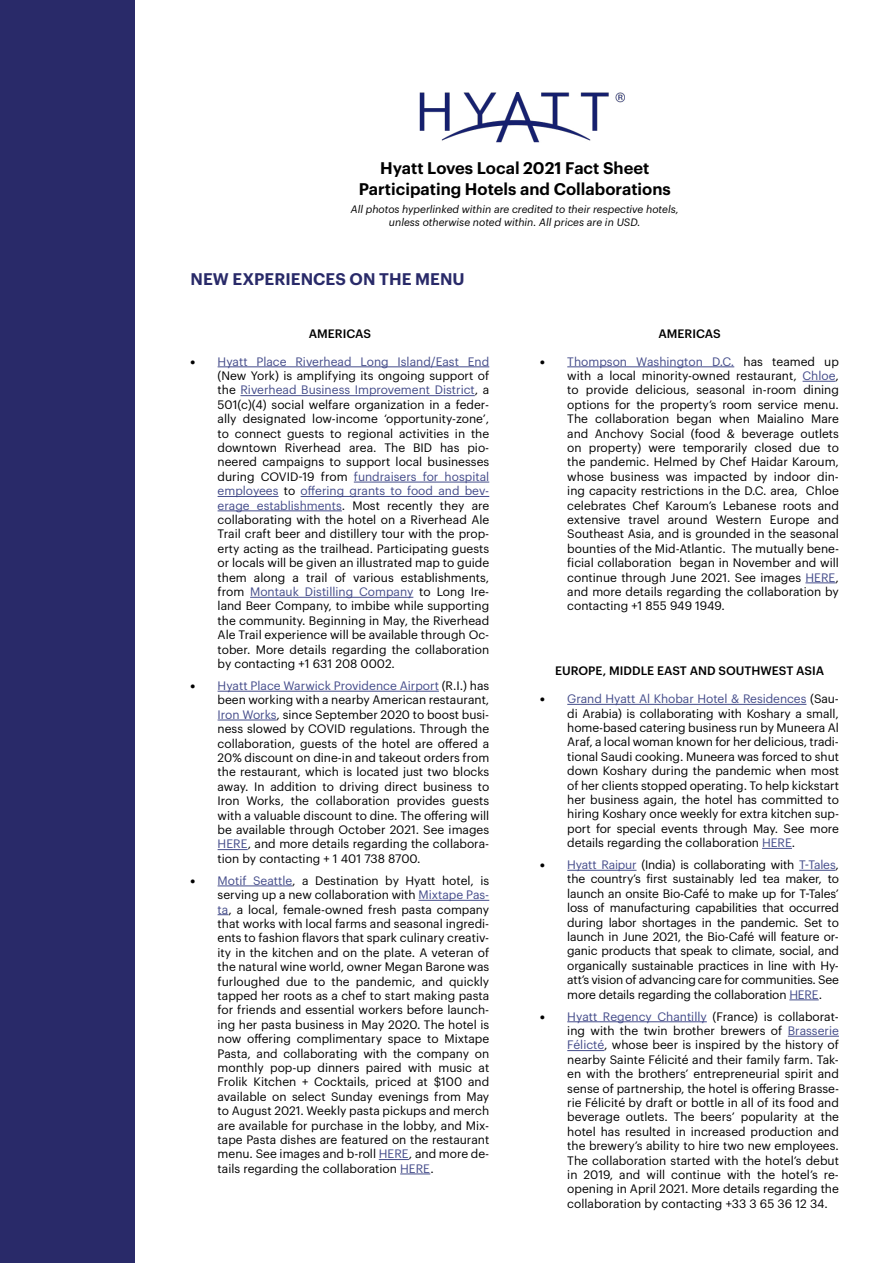
<style>
.page{position:relative;width:893px;height:1263px;background:#fff}
.page>*{position:absolute;margin:0;border:0;box-sizing:border-box;transform-origin:0 0}
.t1{font:600 16.5px/21.6px "Graphik";color:#000;text-align:center}
.t2{font:600 16.5px "Graphik";color:#292a69}
.t3{font:12px/14.4px "Graphik";color:#000;text-align:justify}
.t4{font:500 12px "Graphik";color:#000}
.t5{font:italic 10.5px/12.6px "Graphik";color:#000;text-align:center}
.s1{font-family:"Graphik Super"}
.s2{color:#444c8a}
</style>
<div class="page">
<div style="left:1px;top:0;width:134px;height:1263px;background:#292a69"></div>
<img style="left:419px;top:92px;width:206px;height:50px">
<hr style="left:218px;top:367px;width:271px;height:1px;background:#444c8a">
<hr style="left:240px;top:395px;width:235px;height:1px;background:#444c8a">
<hr style="left:354px;top:482px;width:135px;height:1px;background:#444c8a">
<hr style="left:218px;top:496px;width:61px;height:1px;background:#444c8a">
<hr style="left:301px;top:496px;width:188px;height:1px;background:#444c8a">
<hr style="left:218px;top:511px;width:124px;height:1px;background:#444c8a">
<hr style="left:250px;top:597px;width:163px;height:1px;background:#444c8a">
<hr style="left:218px;top:691px;width:221px;height:1px;background:#444c8a">
<hr style="left:218px;top:720px;width:59px;height:1px;background:#444c8a">
<hr style="left:218px;top:849px;width:30px;height:1px;background:#444c8a">
<hr style="left:218px;top:886px;width:74px;height:1px;background:#444c8a">
<hr style="left:418px;top:900px;width:71px;height:1px;background:#444c8a">
<hr style="left:379px;top:1159px;width:30px;height:1px;background:#444c8a">
<hr style="left:400px;top:1174px;width:30px;height:1px;background:#444c8a">
<hr style="left:567px;top:367px;width:167px;height:1px;background:#444c8a">
<hr style="left:803px;top:381px;width:33px;height:1px;background:#444c8a">
<hr style="left:805px;top:583px;width:31px;height:1px;background:#444c8a">
<hr style="left:567px;top:704px;width:239px;height:1px;background:#444c8a">
<hr style="left:762px;top:848px;width:30px;height:1px;background:#444c8a">
<hr style="left:567px;top:870px;width:69px;height:1px;background:#444c8a">
<hr style="left:799px;top:870px;width:37px;height:1px;background:#444c8a">
<hr style="left:789px;top:999px;width:30px;height:1px;background:#444c8a">
<hr style="left:567px;top:1021px;width:140px;height:1px;background:#444c8a">
<hr style="left:788px;top:1036px;width:51px;height:1px;background:#444c8a">
<hr style="left:567px;top:1050px;width:37px;height:1px;background:#444c8a">
<h1 class="t1" style="left:359px;top:155px;width:314px">Hyatt Loves Local 2021 Fact Sheet<br>Participating Hotels and Collaborations</h1>
<p class="t5" style="left:351px;top:202px;width:329px">All photos hyperlinked within are credited to their respective hotels, unless otherwise noted within. All prices are in USD.</p>
<h1 class="t2" style="left:191px;top:266px;width:276px">NEW EXPERIENCES ON THE MENU</h1>
<p class="t4" style="left:309px;top:324px;width:64px">AMERICAS</p>
<p class="t4" style="left:658px;top:324px;width:64px">AMERICAS</p>
<p class="t3" style="left:218px;top:353px;width:273px;text-indent:-27px"><span class="s1">•</span> <span class="s2">Hyatt Place Riverhead Long Island/East End </span>(New York) is amplifying its ongoing support of the <span class="s2">Riverhead Business Improvement District</span>, a 501(c)(4) social welfare organization in a feder&shy;ally designated low-income ‘opportunity-zone’, to connect guests to regional activities in the downtown Riverhead area. The BID has pio&shy;neered campaigns to support local businesses during COVID-19 from <span class="s2">fundraisers for hospital employees</span> to <span class="s2">offering grants to food and bev&shy;erage establishments</span>. Most recently they are collaborating with the hotel on a Riverhead Ale Trail craft beer and distillery tour with the prop&shy;erty acting as the trailhead. Participating guests or locals will be given an illustrated map to guide them along a trail of various establishments, from <span class="s2">Montauk Distilling Company</span> to Long Ire&shy;land Beer Company, to imbibe while supporting the community. Beginning in May, the Riverhead Ale Trail experience will be available through Oc&shy;tober. More details regarding the collaboration by contacting +1 631 208 0002.</p>
<p class="t3" style="left:218px;top:677px;width:273px;text-indent:-27px"><span class="s1">•</span> <span class="s2">Hyatt Place Warwick Providence Airport</span> (R.I.) has been working with a nearby American restaurant, <span class="s2">Iron Works</span>, since September 2020 to boost busi&shy;ness slowed by COVID regulations. Through the collaboration, guests of the hotel are offered a 20% discount on dine-in and takeout orders from the restaurant, which is located just two blocks away. In addition to driving direct business to Iron Works, the collaboration provides guests with a valuable discount to dine. The offering will be available through October 2021. See images <span class="s2">HERE</span>, and more details regarding the collabora&shy;tion by contacting + 1 401 738 8700.</p>
<p class="t3" style="left:218px;top:872px;width:273px;text-indent:-27px"><span class="s1">•</span> <span class="s2">Motif Seattle</span>, a Destination by Hyatt hotel, is serving up a new collaboration with <span class="s2">Mixtape Pas&shy;ta</span>, a local, female-owned fresh pasta company that works with local farms and seasonal ingredi&shy;ents to fashion flavors that spark culinary creativ&shy;ity in the kitchen and on the plate. A veteran of the natural wine world, owner Megan Barone was furloughed due to the pandemic, and quickly tapped her roots as a chef to start making pasta for friends and essential workers before launch&shy;ing her pasta business in May 2020. The hotel is now offering complimentary space to Mixtape Pasta, and collaborating with the company on monthly pop-up dinners paired with music at Frolik Kitchen + Cocktails, priced at $100 and available on select Sunday evenings from May to August 2021. Weekly pasta pickups and merch are available for purchase in the lobby, and Mix&shy;tape Pasta dishes are featured on the restaurant menu. See images and b-roll <span class="s2">HERE</span>, and more de&shy;tails regarding the collaboration <span class="s2">HERE</span>.</p>
<p class="t3" style="left:567px;top:353px;width:273px;text-indent:-27px"><span class="s1">•</span> <span class="s2">Thompson Washington D.C.</span> has teamed up with a local minority-owned restaurant, <span class="s2">Chloe</span>, to provide delicious, seasonal in-room dining options for the property’s room service menu.<br>The collaboration began when Maialino Mare and Anchovy Social (food &amp; beverage outlets on property) were temporarily closed due to the pandemic. Helmed by Chef Haidar Karoum, whose business was impacted by indoor din&shy;ing capacity restrictions in the D.C. area, Chloe celebrates Chef Karoum’s Lebanese roots and extensive travel around Western Europe and Southeast Asia, and is grounded in the seasonal bounties of the Mid-Atlantic. The mutually bene&shy;ficial collaboration began in November and will continue through June 2021. See images <span class="s2">HERE</span>, and more details regarding the collaboration by contacting +1 855 949 1949.</p>
<p class="t4" style="left:555px;top:662px;width:271px">EUROPE, MIDDLE EAST AND SOUTHWEST ASIA</p>
<p class="t3" style="left:567px;top:691px;width:273px;text-indent:-27px"><span class="s1">•</span> <span class="s2">Grand Hyatt Al Khobar Hotel &amp; Residences</span> (Sau&shy;di Arabia) is collaborating with Koshary a small, home-based catering business run by Muneera Al Araf, a local woman known for her delicious, tradi&shy;tional Saudi cooking. Muneera was forced to shut down Koshary during the pandemic when most of her clients stopped operating. To help kickstart her business again, the hotel has committed to hiring Koshary once weekly for extra kitchen sup&shy;port for special events through May. See more details regarding the collaboration <span class="s2">HERE</span>.</p>
<p class="t3" style="left:567px;top:856px;width:273px;text-indent:-27px"><span class="s1">•</span> <span class="s2">Hyatt Raipur</span> (India) is collaborating with <span class="s2">T-Tales</span>, the country’s first sustainably led tea maker, to launch an onsite Bio-Café to make up for T-Tales’ loss of manufacturing capabilities that occurred during labor shortages in the pandemic. Set to launch in June 2021, the Bio-Café will feature or&shy;ganic products that speak to climate, social, and organically sustainable practices in line with Hy&shy;att’s vision of advancing care for communities. See more details regarding the collaboration <span class="s2">HERE</span>.</p>
<p class="t3" style="left:567px;top:1008px;width:273px;text-indent:-27px"><span class="s1">•</span> <span class="s2">Hyatt Regency Chantilly</span> (France) is collaborat&shy;ing with the twin brother brewers of <span class="s2">Brasserie Félicté</span>, whose beer is inspired by the history of nearby Sainte Félicité and their family farm. Tak&shy;en with the brothers’ entrepreneurial spirit and sense of partnership, the hotel is offering Brasse&shy;rie Félicité by draft or bottle in all of its food and beverage outlets. The beers’ popularity at the hotel has resulted in increased production and the brewery’s ability to hire two new employees.<br>The collaboration started with the hotel’s debut in 2019, and will continue with the hotel’s re&shy;opening in April 2021. More details regarding the collaboration by contacting +33 3 65 36 12 34.</p>
</div>
